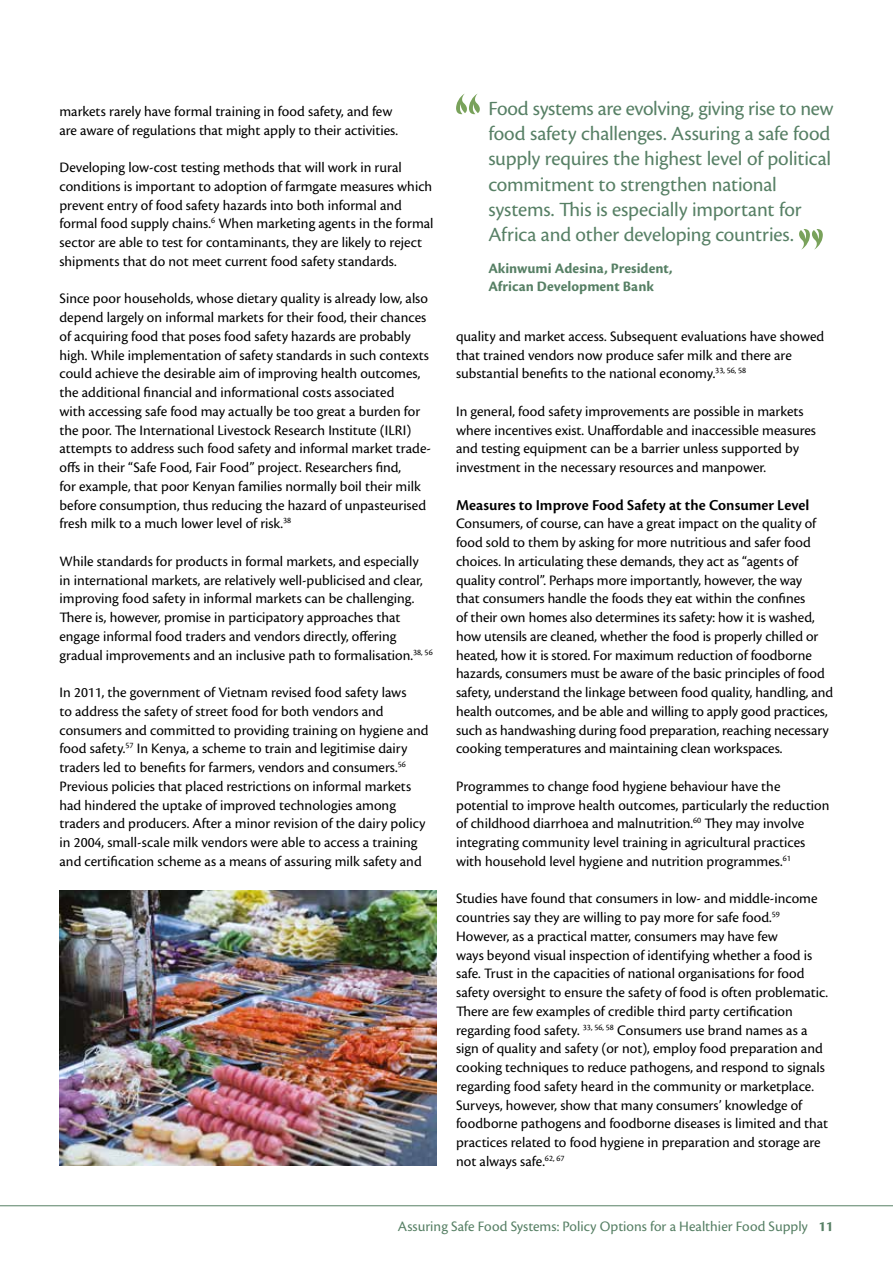
<style>
.page{position:relative;width:893px;height:1263px;background:#fff}
.page>*{position:absolute;margin:0;border:0;box-sizing:border-box;transform-origin:0 0}
.t1{font:21px/25.2px "Cronos Pro";letter-spacing:-.01em;color:#578065}
.t2{font:600 15.75px "Cronos Pro";color:#000}
.t3{font:15px/18.8px "Cronos Pro";color:#000}
.t4{font:15px "Cronos Pro";color:#578065}
.t5{font:700 15px/18.8px "Cronos Pro";color:#578065}
.s1{font-weight:700}
</style>
<div class="page">
<img style="left:60px;top:890px;width:377px;height:276px">
<svg style="left:456px;top:94px;width:24px;height:20px"></svg>
<svg style="left:799px;top:229px;width:24px;height:21px"></svg>
<hr style="left:0;top:1205px;width:893px;height:1px;background:#578065">
<p class="t3" style="left:60px;top:102px;width:340px">markets rarely have formal training in food safety, and few are aware of regulations that might apply to their activities.</p>
<p class="t3" style="left:60px;top:158px;width:375px">Developing low-cost testing methods that will work in rural conditions is important to adoption of farmgate measures which prevent entry of food safety hazards into both informal and formal food supply chains.<sup>6</sup> When marketing agents in the formal sector are able to test for contaminants, they are likely to reject shipments that do not meet current food safety standards.</p>
<p class="t3" style="left:60px;top:289px;width:373px">Since poor households, whose dietary quality is already low, also depend largely on informal markets for their food, their chances of acquiring food that poses food safety hazards are probably high. While implementation of safety standards in such contexts could achieve the desirable aim of improving health outcomes, the additional financial and informational costs associated<br>with accessing safe food may actually be too great a burden for the poor. The International Livestock Research Institute (ILRI) attempts to address such food safety and informal market trade&shy;offs in their “Safe Food, Fair Food” project. Researchers find,<br>for example, that poor Kenyan families normally boil their milk before consumption, thus reducing the hazard of unpasteurised fresh milk to a much lower level of risk.<sup>38</sup></p>
<p class="t3" style="left:60px;top:552px;width:375px">While standards for products in formal markets, and especially in international markets, are relatively well-publicised and clear, improving food safety in informal markets can be challenging.<br>There is, however, promise in participatory approaches that engage informal food traders and vendors directly, offering gradual improvements and an inclusive path to formalisation.<sup>38,</sup> <sup>56</sup></p>
<p class="t3" style="left:60px;top:683px;width:370px">In 2011, the government of Vietnam revised food safety laws<br>to address the safety of street food for both vendors and consumers and committed to providing training on hygiene and food safety.<sup>57</sup> In Kenya, a scheme to train and legitimise dairy traders led to benefits for farmers, vendors and consumers.<sup>56<br></sup>Previous policies that placed restrictions on informal markets had hindered the uptake of improved technologies among traders and producers. After a minor revision of the dairy policy in 2004, small-scale milk vendors were able to access a training and certification scheme as a means of assuring milk safety and</p>
<p class="t1" style="left:488px;top:96px;width:347px">Food systems are evolving, giving rise to new food safety challenges. Assuring a safe food supply requires the highest level of political commitment to strengthen national systems. This is especially important for Africa and other developing countries.</p>
<p class="t5" style="left:488px;top:259px;width:186px">Akinwumi Adesina, President,<br>African Development Bank</p>
<p class="t3" style="left:456px;top:327px;width:370px">quality and market access. Subsequent evaluations have showed that trained vendors now produce safer milk and there are substantial benefits to the national economy.<sup>33,</sup> <sup>56,</sup> <sup>58</sup></p>
<p class="t3" style="left:456px;top:402px;width:362px">In general, food safety improvements are possible in markets where incentives exist. Unaffordable and inaccessible measures and testing equipment can be a barrier unless supported by investment in the necessary resources and manpower.</p>
<p class="t2" style="left:456px;top:496px;width:355px">Measures to Improve Food Safety at the Consumer Level</p>
<p class="t3" style="left:456px;top:514px;width:379px">Consumers, of course, can have a great impact on the quality of food sold to them by asking for more nutritious and safer food choices. In articulating these demands, they act as “agents of quality control”. Perhaps more importantly, however, the way<br>that consumers handle the foods they eat within the confines<br>of their own homes also determines its safety: how it is washed, how utensils are cleaned, whether the food is properly chilled or heated, how it is stored. For maximum reduction of foodborne hazards, consumers must be aware of the basic principles of food safety, understand the linkage between food quality, handling, and health outcomes, and be able and willing to apply good practices, such as handwashing during food preparation, reaching necessary cooking temperatures and maintaining clean workspaces.</p>
<p class="t3" style="left:456px;top:777px;width:375px">Programmes to change food hygiene behaviour have the potential to improve health outcomes, particularly the reduction of childhood diarrhoea and malnutrition.<sup>60</sup> They may involve integrating community level training in agricultural practices with household level hygiene and nutrition programmes.<sup>61</sup></p>
<p class="t3" style="left:456px;top:889px;width:374px">Studies have found that consumers in low- and middle-income countries say they are willing to pay more for safe food.<sup>59<br></sup>However, as a practical matter, consumers may have few<br>ways beyond visual inspection of identifying whether a food is safe. Trust in the capacities of national organisations for food safety oversight to ensure the safety of food is often problematic.<br>There are few examples of credible third party certification regarding food safety. <sup>33,</sup> <sup>56,</sup> <sup>58</sup> Consumers use brand names as a sign of quality and safety (or not), employ food preparation and cooking techniques to reduce pathogens, and respond to signals regarding food safety heard in the community or marketplace.<br>Surveys, however, show that many consumers’ knowledge of foodborne pathogens and foodborne diseases is limited and that practices related to food hygiene in preparation and storage are not always safe.<sup>62,</sup> <sup>67</sup></p>
<p class="t4" style="left:398px;top:1217px;width:437px">Assuring Safe Food Systems: Policy Options for a Healthier Food Supply <span class="s1">11</span></p>
</div>
